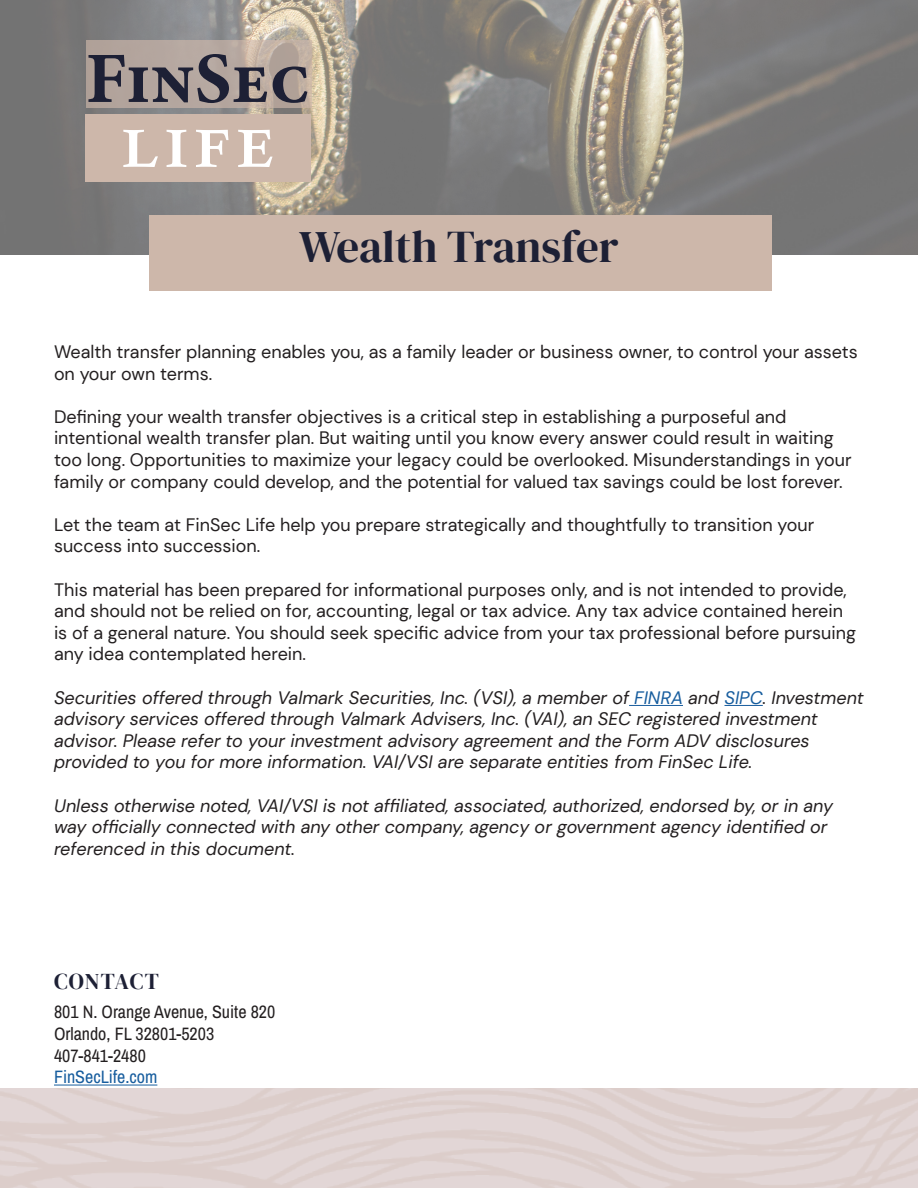
<style>
.page{position:relative;width:918px;height:1188px;background:#fff}
.page>*{position:absolute;margin:0;border:0;box-sizing:border-box;transform-origin:0 0}
.Header_One_Sheet{font:45px "DM Serif Display";color:#1d2035}
.t1{font:22.5px "DM Serif Display";letter-spacing:.045em;color:#1d2035}
.t2{font:18px/21.6px "DM Sans";color:#231f20}
.t3{font:italic 18px/21.6px "DM Sans";color:#231f20}
.t4{font:18px "Archivo Narrow";color:#231f20}
.t5{font:18px "Archivo Narrow";color:#175d9e}
.s1{color:#175d9e}
</style>
<div class="page">
<img style="left:0;top:0;width:918px;height:255px">
<svg style="left:87px;top:40px;width:225px;height:68px;background:#b9a99f"></svg>
<div style="left:85px;top:115px;width:226px;height:67px;background:#cdb7aa"></div>
<svg style="left:123px;top:130px;width:35px;height:37px"></svg>
<svg style="left:167px;top:130px;width:19px;height:37px"></svg>
<svg style="left:196px;top:130px;width:33px;height:37px"></svg>
<svg style="left:238px;top:130px;width:35px;height:37px"></svg>
<svg style="left:88px;top:54px;width:179px;height:49px;background:#807779"></svg>
<svg style="left:273px;top:66px;width:34px;height:37px"></svg>
<div style="left:149px;top:215px;width:622px;height:76px;background:#cdb7aa"></div>
<hr style="left:629px;top:705px;width:54px;height:1px;background:#175d9e">
<hr style="left:724px;top:705px;width:39px;height:1px;background:#175d9e">
<hr style="left:54px;top:1085px;width:103px;height:1px;background:#175d9e">
<p class="Header_One_Sheet" style="left:299px;top:220px;width:321px">Wealth Transfer</p>
<p class="t2" style="left:54px;top:341px;width:805px">Wealth transfer planning enables you, as a family leader or business owner, to control your assets on your own terms.</p>
<p class="t2" style="left:54px;top:406px;width:799px">Defining your wealth transfer objectives is a critical step in establishing a purposeful and intentional wealth transfer plan. But waiting until you know every answer could result in waiting too long. Opportunities to maximize your legacy could be overlooked. Misunderstandings in your family or company could develop, and the potential for valued tax savings could be lost forever.</p>
<p class="t2" style="left:54px;top:514px;width:762px">Let the team at FinSec Life help you prepare strategically and thoughtfully to transition your success into succession.</p>
<p class="t2" style="left:54px;top:579px;width:804px">This material has been prepared for informational purposes only, and is not intended to provide, and should not be relied on for, accounting, legal or tax advice. Any tax advice contained herein is of a general nature. You should seek specific advice from your tax professional before pursuing any idea contemplated herein.</p>
<p class="t3" style="left:54px;top:687px;width:811px">Securities offered through Valmark Securities, Inc. (VSI), a member of <span class="s1">FINRA</span> and <span class="s1">SIPC</span>. Investment advisory services offered through Valmark Advisers, Inc. (VAI), an SEC registered investment advisor. Please refer to your investment advisory agreement and the Form ADV disclosures provided to you for more information. VAI/VSI are separate entities from FinSec Life.</p>
<p class="t3" style="left:54px;top:795px;width:781px">Unless otherwise noted, VAI/VSI is not affiliated, associated, authorized, endorsed by, or in any way officially connected with any other company, agency or government agency identified or referenced in this document.</p>
<p class="t1" style="left:54px;top:968px;width:106px">CONTACT</p>
<p class="t4" style="left:54px;top:1000px;width:223px">801 N. Orange Avenue, Suite 820</p>
<p class="t4" style="left:54px;top:1021px;width:162px">Orlando, FL 32801-5203</p>
<p class="t4" style="left:54px;top:1043px;width:93px">407-841-2480</p>
<p class="t5" style="left:54px;top:1064px;width:105px">FinSecLife.com</p>
</div>
